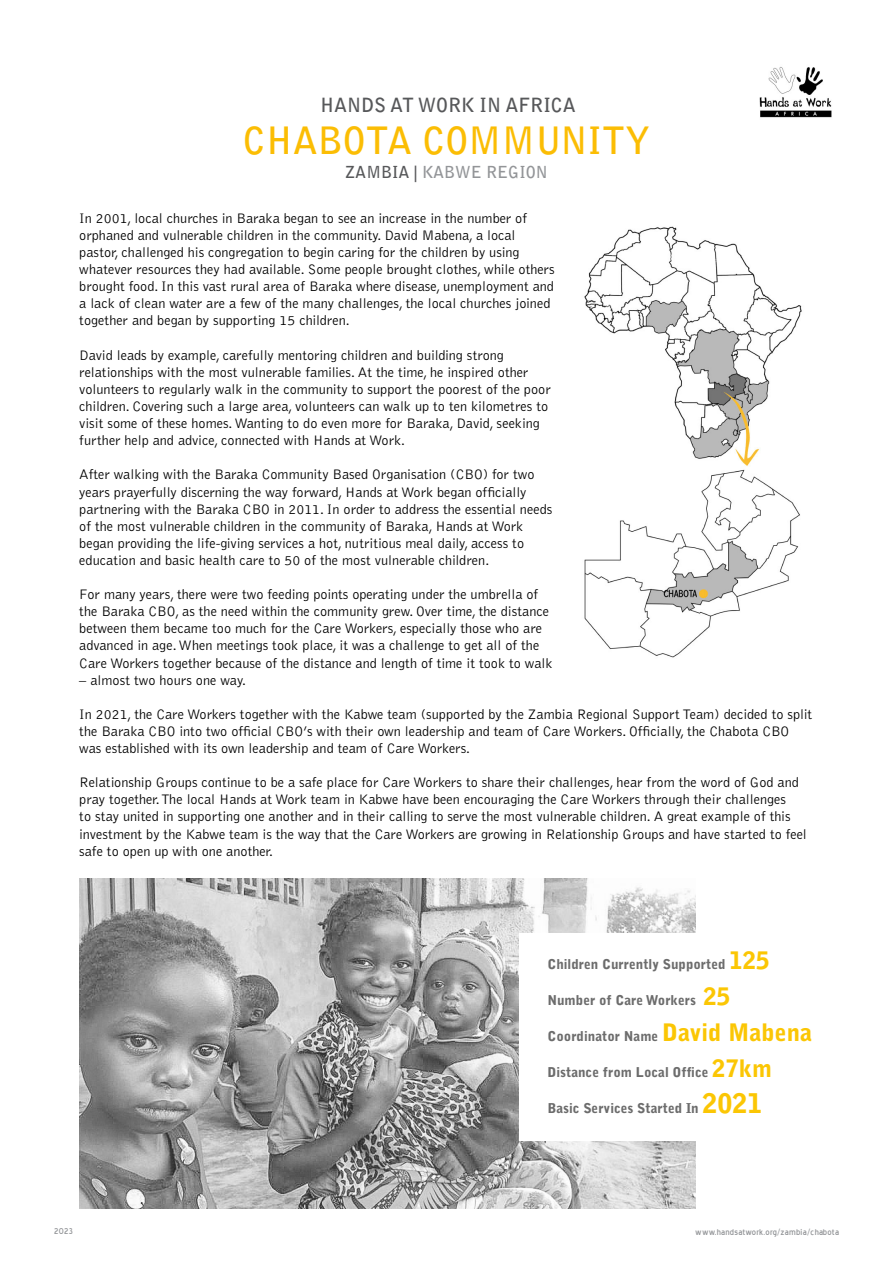
<style>
.page{position:relative;width:893px;height:1263px;background:#fff}
.page>*{position:absolute;margin:0;border:0;box-sizing:border-box;transform-origin:0 0}
.t1{font:700 37.5px "Bell Gothic Std";color:#fbbd04}
.t2{font:700 19.5px "Bell Gothic Std";color:#57585a}
.t3{font:700 16.5px "Bell Gothic Std";color:#939598}
.t4{font:300 14.25px/17.1px "Bell Gothic Std";color:#000}
.t5{font:900 13.5px "Bell Gothic Std";color:#6c6c6c}
.t6{font:10.5px "Blue Highway";letter-spacing:.025em;color:#939598}
.s1{color:#57585a}
.s2{font-size:24px;color:#fbc604}
.s3{font-size:27px;color:#fbc604}
</style>
<div class="page">
<img style="left:759px;top:67px;width:73px;height:51px">
<img style="left:584px;top:226px;width:218px;height:432px">
<img style="left:79px;top:879px;width:617px;height:329px">
<div style="left:519px;top:933px;width:182px;height:207px;background:#fff"></div>
<p class="t2" style="left:320px;top:93px;width:257px">HANDS AT WORK IN AFRICA</p>
<p class="t1" style="left:243px;top:118px;width:409px">CHABOTA COMMUNITY</p>
<p class="t3" style="left:345px;top:162px;width:204px"><span class="s1">ZAMBIA |</span> KABWE REGION</p>
<p class="t4" style="left:79px;top:210px;width:477px">In 2001, local churches in Baraka began to see an increase in the number of orphaned and vulnerable children in the community. David Mabena, a local pastor, challenged his congregation to begin caring for the children by using whatever resources they had available. Some people brought clothes, while others brought food. In this vast rural area of Baraka where disease, unemployment and a lack of clean water are a few of the many challenges, the local churches joined together and began by supporting 15 children.</p>
<p class="t4" style="left:79px;top:347px;width:473px">David leads by example, carefully mentoring children and building strong relationships with the most vulnerable families. At the time, he inspired other volunteers to regularly walk in the community to support the poorest of the poor children. Covering such a large area, volunteers can walk up to ten kilometres to visit some of these homes. Wanting to do even more for Baraka, David, seeking further help and advice, connected with Hands at Work.</p>
<p class="t4" style="left:79px;top:466px;width:474px">After walking with the Baraka Community Based Organisation (CBO) for two years prayerfully discerning the way forward, Hands at Work began officially partnering with the Baraka CBO in 2011. In order to address the essential needs of the most vulnerable children in the community of Baraka, Hands at Work began providing the life-giving services a hot, nutritious meal daily, access to education and basic health care to 50 of the most vulnerable children.</p>
<p class="t4" style="left:79px;top:586px;width:475px">For many years, there were two feeding points operating under the umbrella of the Baraka CBO, as the need within the community grew. Over time, the distance between them became too much for the Care Workers, especially those who are advanced in age. When meetings took place, it was a challenge to get all of the Care Workers together because of the distance and length of time it took to walk</p>
<p class="t4" style="left:79px;top:672px;width:168px">– almost two hours one way.</p>
<p class="t4" style="left:79px;top:706px;width:734px">In 2021, the Care Workers together with the Kabwe team (supported by the Zambia Regional Support Team) decided to split the Baraka CBO into two official CBO’s with their own leadership and team of Care Workers. Officially, the Chabota CBO was established with its own leadership and team of Care Workers.</p>
<p class="t4" style="left:79px;top:774px;width:729px">Relationship Groups continue to be a safe place for Care Workers to share their challenges, hear from the word of God and pray together. The local Hands at Work team in Kabwe have been encouraging the Care Workers through their challenges<br>to stay united in supporting one another and in their calling to serve the most vulnerable children. A great example of this investment by the Kabwe team is the way that the Care Workers are growing in Relationship Groups and have started to feel safe to open up with one another.</p>
<p class="t5" style="left:547px;top:956px;width:223px">Children Currently Supported <span class="s2">125</span></p>
<p class="t5" style="left:547px;top:992px;width:184px">Number of Care Workers <span class="s2">25</span></p>
<p class="t5" style="left:547px;top:1028px;width:266px">Coordinator Name <span class="s2">David Mabena</span></p>
<p class="t5" style="left:547px;top:1064px;width:226px">Distance from Local Office <span class="s2">27km</span></p>
<p class="t5" style="left:547px;top:1100px;width:217px">Basic Services Started In <span class="s3">2021</span></p>
<p class="t6" style="left:54px;top:1226px;width:20px">2023</p>
<p class="t6" style="left:695px;top:1228px;width:146px">www.handsatwork.org/zambia/chabota</p>
</div>
